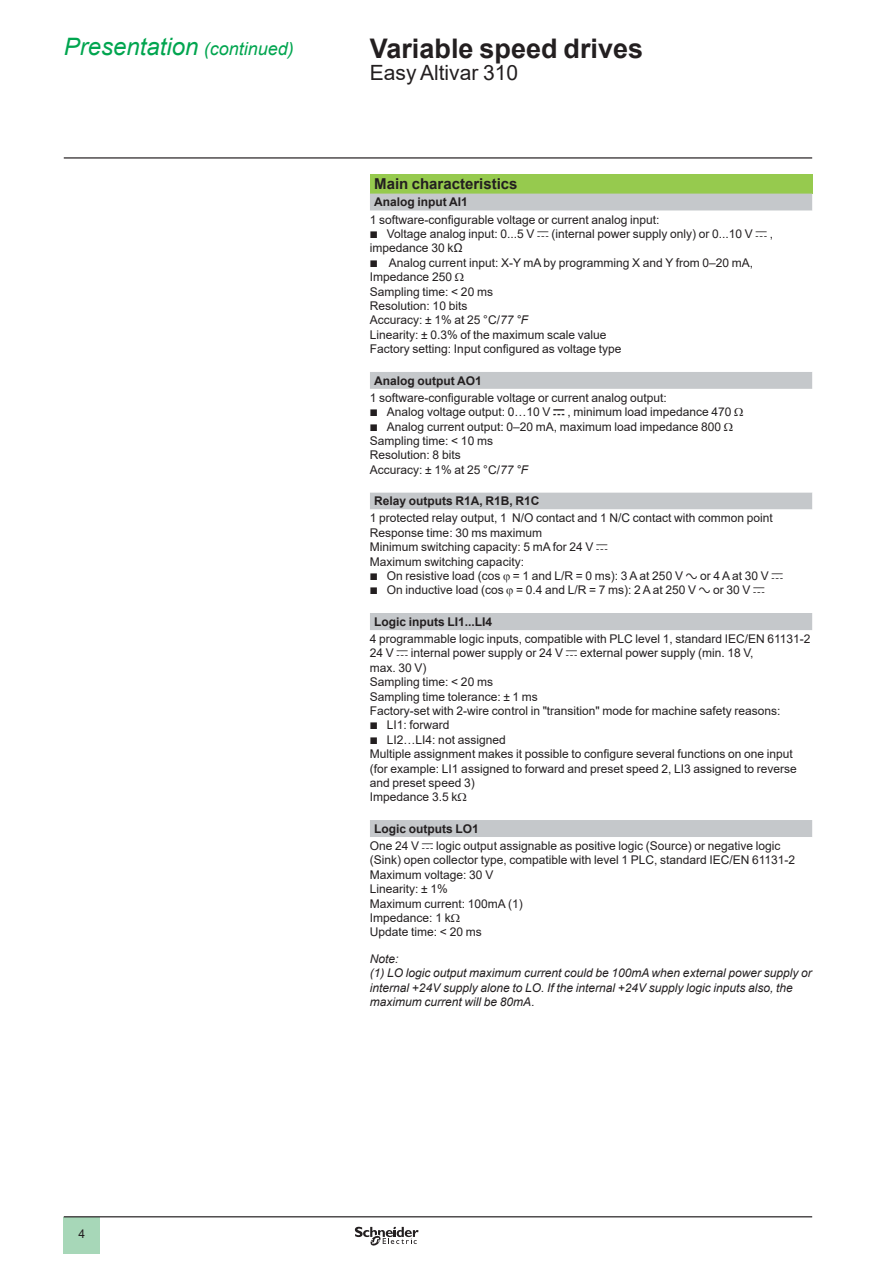
<style>
.page{position:relative;width:893px;height:1263px;background:#fff}
.page>*{position:absolute;margin:0;border:0;box-sizing:border-box;transform-origin:0 0}
.t1{font:700 27px "Arial";color:#231f20}
.t2{font:italic 24px "Arial";color:#00a54f}
.t3{font:21px "Arial";color:#231f20}
.t4{font:700 15px "Arial";color:#231f20}
.t5{font:12px/14.4px "Arial";color:#231f20}
.t6{font:italic 12px/14.4px "Arial";color:#231f20}
.t7{font:700 12px "Arial";color:#231f20}
.s1{font-size:18px}
.s2{font-family:"Graph Schneider"}
.s3{font-style:italic}
.s4{font-family:"Graph Schneider";font-weight:700}
.s5{font-weight:700}
</style>
<div class="page">
<hr style="left:64px;top:157px;width:748px;height:2px;background:#231f20">
<div style="left:64px;top:1217px;width:36px;height:37px;background:#a7d7b8"></div>
<hr style="left:64px;top:1216px;width:748px;height:1px;background:#231f20">
<svg style="left:355px;top:1226px;width:64px;height:20px"></svg>
<div style="left:370px;top:174px;width:442px;height:20px;background:#96ca4e"></div>
<div style="left:370px;top:194px;width:442px;height:17px;background:#c5c8cb"></div>
<svg style="left:370px;top:372px;width:442px;height:465px"></svg>
<svg style="left:734px;top:408px;width:9px;height:8px"></svg>
<svg style="left:724px;top:422px;width:9px;height:8px"></svg>
<svg style="left:503px;top:574px;width:7px;height:8px"></svg>
<svg style="left:506px;top:589px;width:7px;height:8px"></svg>
<svg style="left:458px;top:793px;width:8px;height:8px"></svg>
<h2 class="t2" style="left:64px;top:31px;width:232px">Presentation <span class="s1">(continued)</span></h2>
<h1 class="t1" style="left:370px;top:29px;width:275px">Variable speed drives</h1>
<h3 class="t3" style="left:370px;top:58px;width:150px">Easy Altivar 310</h3>
<p class="t5" style="left:79px;top:1226px;width:8px">4</p>
<p class="t4" style="left:374px;top:173px;width:145px">Main characteristics</p>
<p class="t7" style="left:374px;top:194px;width:95px">Analog input AI1</p>
<p class="t5" style="left:370px;top:212px;width:405px">1 software-configurable voltage or current analog input:<br><span class="s2">b</span> Voltage analog input: 0...5 V <span class="s2">c</span> (internal power supply only) or 0...10 V <span class="s2">c</span> , impedance 30 kΩ<br><span class="s2">b</span> Analog current input: X-Y mA by programming X and Y from 0–20 mA, Impedance 250<br>Sampling time: &lt; 20 ms<br>Resolution: 10 bits<br>Accuracy: ± 1% at 25 °C/<span class="s3">77 °F<br></span>Linearity: ± 0.3% of the maximum scale value<br>Factory setting: Input configured as voltage type</p>
<p class="t7" style="left:374px;top:372px;width:109px">Analog output AO1</p>
<p class="t5" style="left:370px;top:390px;width:363px">1 software-configurable voltage or current analog output:<br><span class="s2">b</span> Analog voltage output: 0…10 V <span class="s4">c</span> , minimum load impedance 470 <span class="s2">b</span> Analog current output: 0–20 mA, maximum load impedance 800<br>Sampling time: &lt; 10 ms<br>Resolution: 8 bits<br>Accuracy: ± 1% at 25 °C/<span class="s3">77 °F</span></p>
<p class="t7" style="left:374px;top:493px;width:167px">Relay outputs R1A, R1B, R1C</p>
<p class="t5" style="left:370px;top:511px;width:415px">1 protected relay output, 1 N/O contact and 1 N/C contact with common point Response time: 30 ms maximum<br>Minimum switching capacity: 5 mA for 24 V <span class="s2">c<br></span>Maximum switching capacity:<br><span class="s2">b</span> On resistive load (cos = 1 and L/R = 0 ms): 3 A at 250 V <span class="s2">a</span> or 4 A at 30 V <span class="s2">c b</span> On inductive load (cos = 0.4 and L/R = 7 ms): 2 A at 250 V <span class="s2">a</span> or 30 V <span class="s2">c</span></p>
<p class="t7" style="left:374px;top:613px;width:120px">Logic inputs LI1...LI4</p>
<p class="t5" style="left:370px;top:631px;width:442px">4 programmable logic inputs, compatible with PLC level 1, standard IEC/EN 61131-2<br>24 V <span class="s2">⎓</span> internal power supply or 24 V <span class="s2">⎓</span> external power supply (min. 18 V,<br>max. 30 V)<br>Sampling time: &lt; 20 ms<br>Sampling time tolerance: ± 1 ms<br>Factory-set with 2-wire control in "transition" mode for machine safety reasons:<br><span class="s2">b</span> LI1: forward<br><span class="s2">b</span> LI2…LI4: not assigned<br>Multiple assignment makes it possible to configure several functions on one input (for example: LI1 assigned to forward and preset speed 2, LI3 assigned to reverse and preset speed 3)<br>Impedance 3.5 k</p>
<p class="t5" style="left:370px;top:820px;width:412px;line-height:17.1px;text-indent:4px"><span class="s5">Logic outputs LO1<br></span>One 24 V <span class="s2">c</span> logic output assignable as positive logic (Source) or negative logic</p>
<p class="t5" style="left:370px;top:853px;width:427px">(Sink) open collector type, compatible with level 1 PLC, standard IEC/EN 61131-2<br>Maximum voltage: 30 V<br>Linearity: ± 1%<br>Maximum current: 100mA (1)<br>Impedance: 1 k<br>Update time: &lt; 20 ms</p>
<p class="t6" style="left:370px;top:951px;width:443px">Note:<br>(1) LO logic output maximum current could be 100mA when external power supply or internal +24V supply alone to LO. If the internal +24V supply logic inputs also, the maximum current will be 80mA.</p>
</div>
